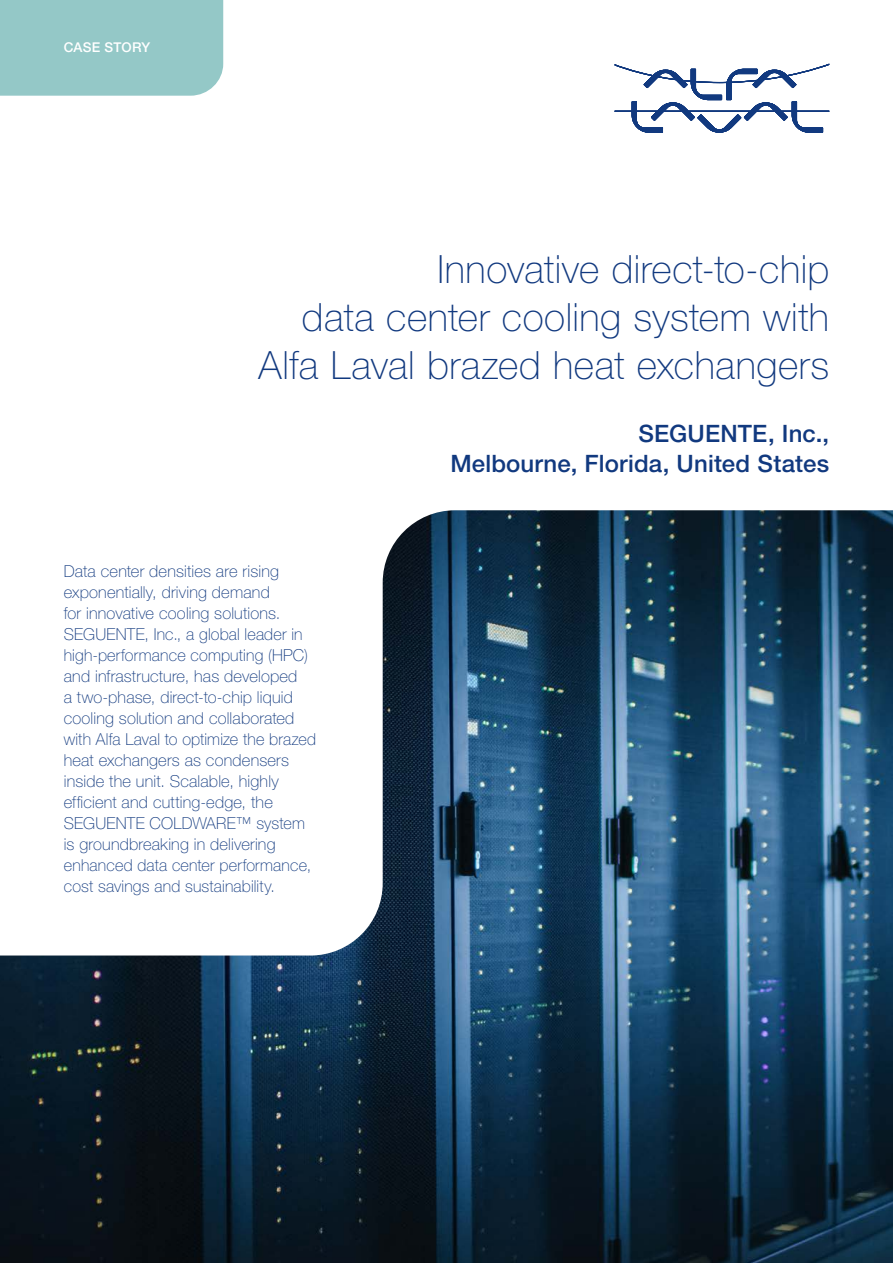
<style>
.page{position:relative;width:893px;height:1263px;background:#fff}
.page>*{position:absolute;margin:0;border:0;box-sizing:border-box;transform-origin:0 0}
.t1{font:100 39px/48px "Helvetica Neue LT Std";letter-spacing:.01em;color:#11397f;text-align:right}
.t2{font:500 24px/30px "Helvetica Neue LT Std";letter-spacing:.005em;color:#11397f;text-align:right}
.t3{font:100 16.5px/21px "Helvetica Neue LT Std";letter-spacing:.01em;color:#11397f}
.t4{font:500 13.5px "Helvetica Neue LT Std";letter-spacing:.015em;color:#fff}
</style>
<div class="page">
<svg style="left:615px;top:64px;width:214px;height:69px"></svg>
<div style="left:0;top:0;width:223px;height:96px;background:#94c8c7"></div>
<img style="left:0;top:510px;width:893px;height:753px">
<p class="t4" style="left:64px;top:39px;width:88px">CASE STORY</p>
<h1 class="t1" style="left:259px;top:245px;width:572px">Innovative direct-to-chip<br>data center cooling system with<br>Alfa Laval brazed heat exchangers</h1>
<h2 class="t2" style="left:450px;top:419px;width:380px">SEGUENTE, Inc.,<br>Melbourne, Florida, United States</h2>
<p class="t3" style="left:64px;top:561px;width:254px">Data center densities are rising exponentially, driving demand<br>for innovative cooling solutions.<br>SEGUENTE, Inc., a global leader in high-performance computing (HPC) and infrastructure, has developed<br>a two-phase, direct-to-chip liquid cooling solution and collaborated with Alfa Laval to optimize the brazed heat exchangers as condensers inside the unit. Scalable, highly efficient and cutting-edge, the SEGUENTE COLDWARE™ system is groundbreaking in delivering enhanced data center performance, cost savings and sustainability.</p>
</div>
